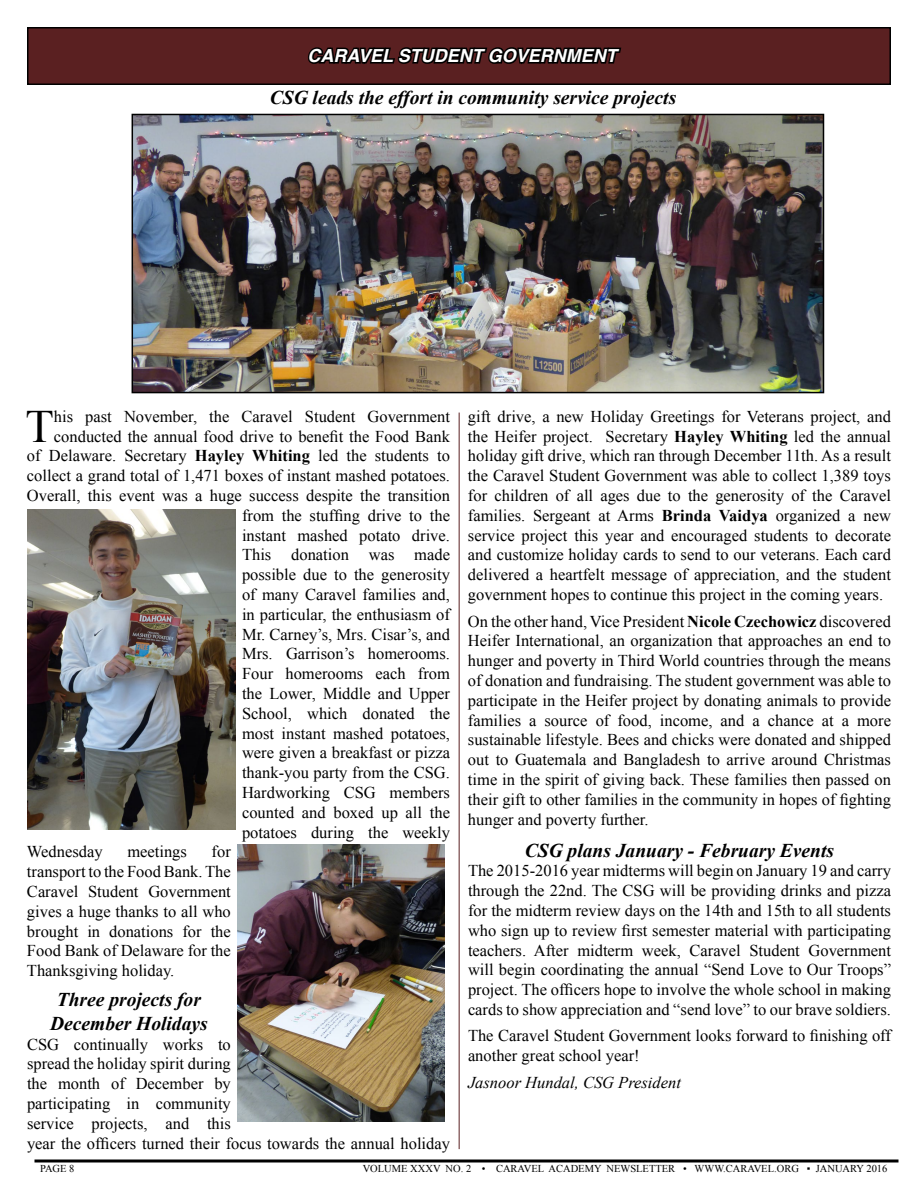
<style>
.page{position:relative;width:918px;height:1188px;background:#fff}
.page>*{position:absolute;margin:0;border:0;box-sizing:border-box;transform-origin:0 0}
.t1{font:46.35px "Times New Roman";color:#000}
.t2{font:italic 700 19.5px/23.4px "Times New Roman";color:#000;text-align:center}
.t3{font:italic 700 18px "Helvetica";color:#fff}
.t4{font:16.5px/19.8px "Times New Roman";color:#000;text-align:justify}
.t5{font:italic 16.5px "Times New Roman";color:#000}
.t6{font:10.5px "Times New Roman";color:#000}
.s1{font-weight:700}
</style>
<div class="page">
<hr style="left:34px;top:1160px;width:864px;height:2px;background:#000">
<div style="left:28px;top:28px;width:862px;height:56px;background:#5a2021"></div>
<div style="left:27px;top:27px;width:864px;height:58px;border:2px solid #000"></div>
<hr style="left:459px;top:413px;width:1px;height:736px;background:#5a2021">
<svg style="left:306px;top:27px;width:317px;height:37px"></svg>
<img style="left:27px;top:510px;width:208px;height:319px">
<img style="left:238px;top:845px;width:207px;height:276px">
<img style="left:135px;top:117px;width:686px;height:273px">
<div style="left:132px;top:114px;width:692px;height:279px;border:2px solid #000"></div>
<p class="t3" style="left:308px;top:41px;width:248px">CARAVEL STUDENT GOVERNM</p>
<p class="t3" style="left:581px;top:41px;width:26px">ENT</p>
<p class="t2" style="left:270px;top:85px;width:408px">CSG leads the effort in community service projects</p>
<h1 class="t1" style="left:26px;top:395px;width:30px">T</h1>
<p class="t4" style="left:54px;top:406px;width:398px">his past November, the Caravel Student Government</p>
<p class="t4" style="left:54px;top:426px;width:398px">conducted the annual food drive to benefit the Food Bank</p>
<p class="t4" style="left:27px;top:446px;width:424px">of Delaware. Secretary <span class="s1">Hayley Whiting</span> led the students to</p>
<p class="t4" style="left:27px;top:466px;width:425px">collect a grand total of 1,471 boxes of instant mashed potatoes.</p>
<p class="t4" style="left:27px;top:485px;width:425px">Overall, this event was a huge success despite the transition</p>
<p class="t4" style="left:242px;top:505px;width:209px">from the stuffing drive to the</p>
<p class="t4" style="left:242px;top:525px;width:209px">instant mashed potato drive.</p>
<p class="t4" style="left:242px;top:545px;width:209px">This donation was made</p>
<p class="t4" style="left:242px;top:565px;width:209px">possible due to the generosity</p>
<p class="t4" style="left:242px;top:584px;width:209px">of many Caravel families and,</p>
<p class="t4" style="left:242px;top:604px;width:209px">in particular, the enthusiasm of</p>
<p class="t4" style="left:242px;top:624px;width:209px">Mr. Carney’s, Mrs. Cisar’s, and</p>
<p class="t4" style="left:242px;top:644px;width:209px">Mrs. Garrison’s homerooms.</p>
<p class="t4" style="left:242px;top:664px;width:209px">Four homerooms each from</p>
<p class="t4" style="left:242px;top:683px;width:209px">the Lower, Middle and Upper</p>
<p class="t4" style="left:242px;top:703px;width:209px">School, which donated the</p>
<p class="t4" style="left:242px;top:723px;width:209px">most instant mashed potatoes,</p>
<p class="t4" style="left:242px;top:743px;width:209px">were given a breakfast or pizza</p>
<p class="t4" style="left:242px;top:763px;width:209px">thank-you party from the CSG.</p>
<p class="t4" style="left:242px;top:782px;width:209px">Hardworking CSG members</p>
<p class="t4" style="left:242px;top:802px;width:209px">counted and boxed up all the</p>
<p class="t4" style="left:242px;top:822px;width:209px">potatoes during the weekly</p>
<p class="t4" style="left:27px;top:842px;width:77px">Wednesday</p>
<p class="t4" style="left:127px;top:842px;width:61px">meetings</p>
<p class="t4" style="left:27px;top:842px;width:205px;text-indent:185px">for transport to the Food Bank. The Caravel Student Government gives a huge thanks to all who brought in donations for the Food Bank of Delaware for the Thanksgiving holiday.</p>
<p class="t2" style="left:50px;top:988px;width:159px">Three projects for<br>December Holidays</p>
<p class="t4" style="left:27px;top:1034px;width:425px;text-align:left">CSG continually works to<br>spread the holiday spirit during<br>the month of December by<br>participating in community<br>service projects, and this<br>year the officers turned their focus towards the annual holiday</p>
<p class="t4" style="left:468px;top:406px;width:425px">gift drive, a new Holiday Greetings for Veterans project, and the Heifer project. Secretary <span class="s1">Hayley Whiting</span> led the annual holiday gift drive, which ran through December 11th. As a result the Caravel Student Government was able to collect 1,389 toys for children of all ages due to the generosity of the Caravel families. Sergeant at Arms <span class="s1">Brinda Vaidya</span> organized a new service project this year and encouraged students to decorate and customize holiday cards to send to our veterans. Each card delivered a heartfelt message of appreciation, and the student government hopes to continue this project in the coming years.</p>
<p class="t4" style="left:468px;top:611px;width:425px">On the other hand, Vice President <span class="s1">Nicole Czechowicz</span> discovered Heifer International, an organization that approaches an end to hunger and poverty in Third World countries through the means of donation and fundraising. The student government was able to participate in the Heifer project by donating animals to provide families a source of food, income, and a chance at a more sustainable lifestyle. Bees and chicks were donated and shipped out to Guatemala and Bangladesh to arrive around Christmas time in the spirit of giving back. These families then passed on their gift to other families in the community in hopes of fighting hunger and poverty further.</p>
<p class="t2" style="left:525px;top:838px;width:311px">CSG plans January - February Events</p>
<p class="t4" style="left:468px;top:861px;width:425px">The 2015-2016 year midterms will begin on January 19 and carry through the 22nd. The CSG will be providing drinks and pizza for the midterm review days on the 14th and 15th to all students who sign up to review first semester material with participating teachers. After midterm week, Caravel Student Government will begin coordinating the annual “Send Love to Our Troops” project. The officers hope to involve the whole school in making cards to show appreciation and “send love” to our brave soldiers.</p>
<p class="t4" style="left:468px;top:1026px;width:425px">The Caravel Student Government looks forward to finishing off another great school year!</p>
<p class="t5" style="left:468px;top:1071px;width:214px">Jasnoor Hundal, CSG President</p>
<p class="t6" style="left:40px;top:1162px;width:36px">PAGE 8</p>
<p class="t6" style="left:363px;top:1162px;width:526px">VOLUME XXXV NO. 2 • CARAVEL ACADEMY NEWSLETTER • WWW.CARAVEL.ORG ▪ JANUARY 2016</p>
</div>
